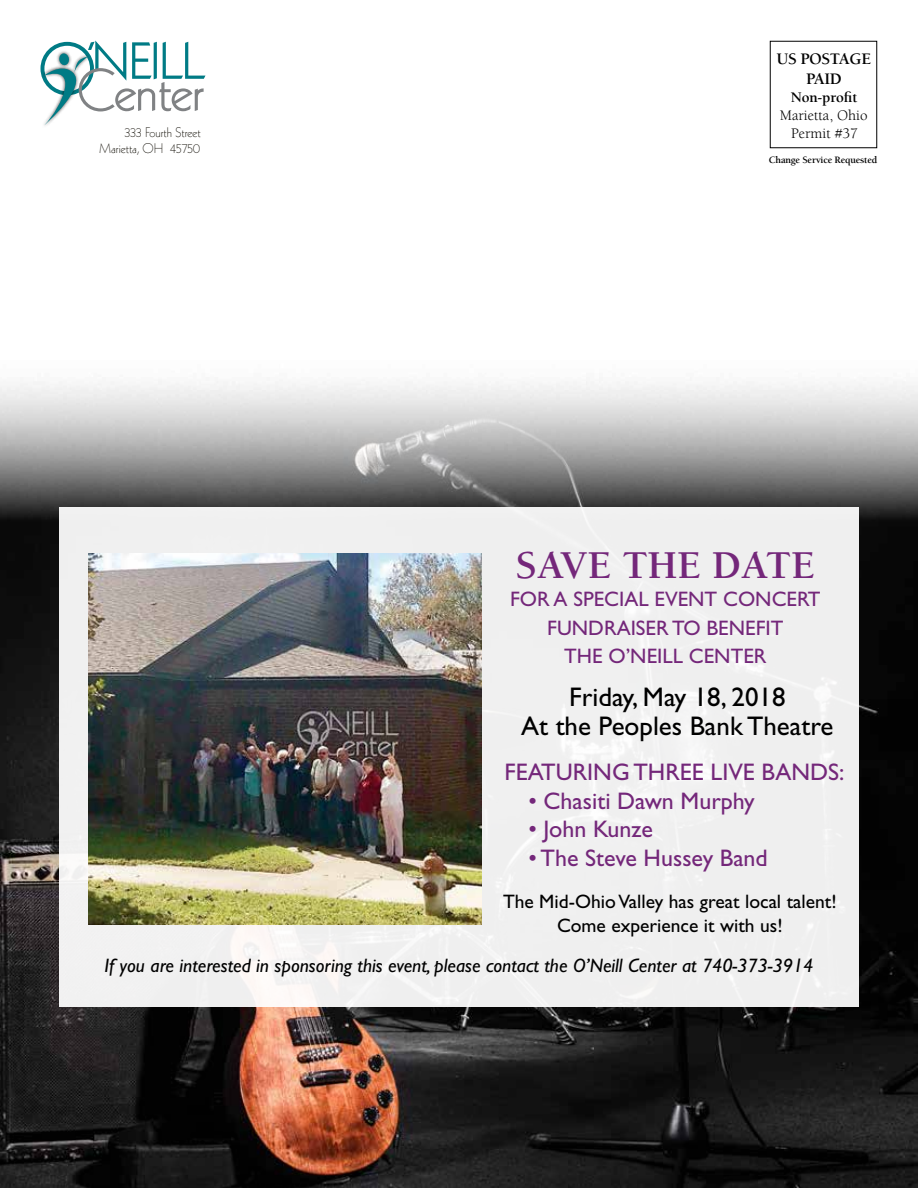
<style>
.page{position:relative;width:918px;height:1188px;background:#fff}
.page>*{position:absolute;margin:0;border:0;box-sizing:border-box;transform-origin:0 0}
.t1{font:700 40.5px "Berkeley Std";color:#74277a}
.t2{font:27px/28.5px "Gill Sans Std";color:#000;text-align:center}
.t3{font:24px "Gill Sans Std";color:#74277a}
.t4{font:21px/28.5px "Gill Sans Std";color:#74277a}
.t5{font:italic 19.5px "Gill Sans Std";color:#000}
.t6{font:19.5px/24px "Gill Sans Std";color:#000;text-align:center}
.t7{font:700 16.5px/19.8px "Berkeley Std";letter-spacing:-.02em;color:#000;text-align:center}
.t8{font:15px "Berkeley Std";color:#000}
.t9{font:700 15px "Berkeley Std";color:#000}
.t10{font:300 13.5px "Kabel LT Std";color:#120f07}
.t11{font:700 10.05px "Berkeley Std";letter-spacing:-.02em;color:#000}
</style>
<div class="page">
<svg style="left:41px;top:41px;width:164px;height:84px"></svg>
<img style="left:0;top:381px;width:918px;height:807px">
<div style="left:59px;top:507px;width:800px;height:499px;background:#efefef"></div>
<img style="left:88px;top:553px;width:393px;height:372px">
<p class="t7" style="left:776px;top:49px;width:96px">US POSTAGE<br>PAID</p>
<p class="t9" style="left:791px;top:89px;width:68px">Non-profit</p>
<p class="t8" style="left:780px;top:107px;width:89px">Marietta, Ohio</p>
<p class="t10" style="left:124px;top:124px;width:78px">333 Fourth Street</p>
<p class="t8" style="left:791px;top:125px;width:68px">Permit #37</p>
<p class="t10" style="left:99px;top:141px;width:103px">Marietta, OH 45750</p>
<p class="t11" style="left:769px;top:155px;width:110px">Change Service Requested</p>
<h1 class="t1" style="left:515px;top:543px;width:134px">Save the</h1>
<h1 class="t1" style="left:712px;top:543px;width:55px">Date</h1>
<p class="t4" style="left:547px;top:585px;width:275px;text-indent:-37px">for a Special Event Con cert<br>Fund</p>
<p class="t4" style="left:564px;top:613px;width:221px;text-indent:40px">raiser to ben efit the O’Neill Center</p>
<h2 class="t2" style="left:521px;top:683px;width:314px">Friday, May 18, 2018<br>At the Peoples Bank Theatre</h2>
<p class="t3" style="left:504px;top:758px;width:342px">Featu ring three live bands:</p>
<p class="t3" style="left:528px;top:787px;width:228px">• Chasiti Dawn Murphy</p>
<p class="t3" style="left:528px;top:815px;width:126px">• John Kunze</p>
<p class="t3" style="left:528px;top:844px;width:241px">• The Steve Hussey Band</p>
<p class="t6" style="left:503px;top:889px;width:335px">The Mid-Ohio Valley has great local talent!<br>Come experience it with us!</p>
<p class="t5" style="left:105px;top:954px;width:710px">If you are interested in sponsoring this event, please contact the O’Neill Center at 740-373-3914</p>
</div>
